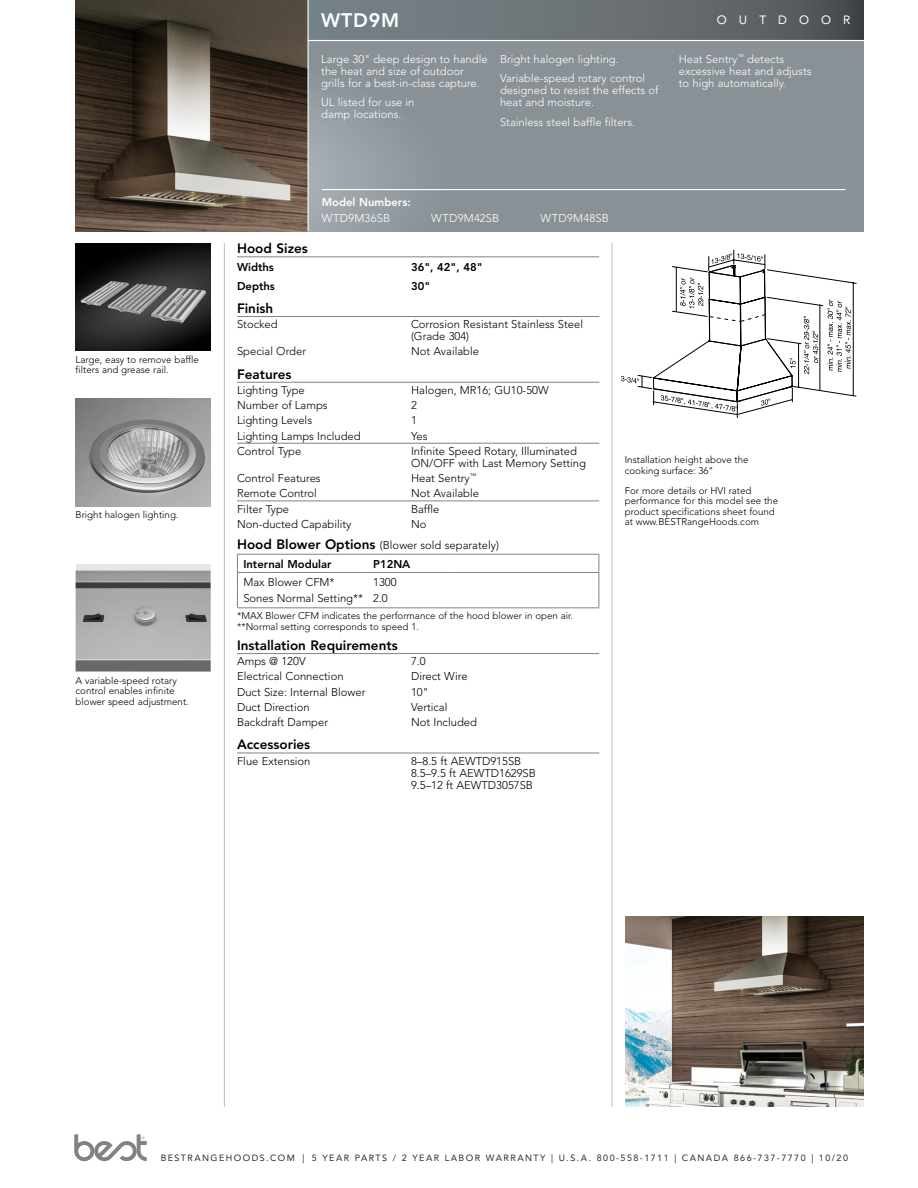
<style>
.page{position:relative;width:918px;height:1188px;background:#fff}
.page>*{position:absolute;margin:0;border:0;box-sizing:border-box;transform-origin:0 0}
.t1{font:800 19.5px "Avenir LT Std";letter-spacing:.04em;color:#fff}
.t2{font:800 13.5px "Avenir LT Std";color:#000}
.t3{font:12px "Avenir LT Std";letter-spacing:1em;color:#fff}
.t4{font:300 11.25px/12px "Avenir LT Std";color:#000}
.t5{font:300 11.25px/12px "Avenir LT Std";color:#fff}
.t6{font:800 11.25px "Avenir LT Std";color:#000}
.t7{font:300 11.25px "Avenir LT Std";letter-spacing:.02em;color:#fff}
.t8{font:800 11.25px "Avenir LT Std";color:#fff}
.t9{font:300 9.75px/10.5px "Avenir LT Std";color:#000}
.t10{font:9px "Avenir LT Std";letter-spacing:.16em;color:#000}
.t11{font:3.75px "Helvetica";color:#000}
.s1{font-weight:800;font-size:13.5px}
</style>
<div class="page">
<svg style="left:309px;top:41px;width:555px;height:190px;background:#8c9398"></svg>
<svg style="left:309px;top:0;width:555px;height:40px;background:#676e73"></svg>
<svg style="left:74px;top:1134px;width:73px;height:28px"></svg>
<hr style="left:612px;top:243px;width:1px;height:864px;background:#bcbec0">
<hr style="left:224px;top:243px;width:1px;height:864px;background:#bcbec0">
<img style="left:76px;top:0;width:232px;height:231px">
<svg style="left:76px;top:564px;width:135px;height:7px"></svg>
<img style="left:76px;top:571px;width:135px;height:101px">
<img style="left:625px;top:916px;width:238px;height:191px">
<img style="left:76px;top:398px;width:135px;height:108px">
<img style="left:76px;top:243px;width:135px;height:108px">
<img style="left:76px;top:246px;width:135px;height:103px">
<hr style="left:322px;top:189px;width:524px;height:1px;background:#fff">
<hr style="left:237px;top:256px;width:362px;height:1px;background:#808285">
<hr style="left:237px;top:316px;width:362px;height:1px;background:#808285">
<hr style="left:237px;top:382px;width:362px;height:1px;background:#808285">
<hr style="left:237px;top:443px;width:362px;height:1px;background:#808285">
<hr style="left:237px;top:501px;width:362px;height:1px;background:#808285">
<hr style="left:237px;top:653px;width:362px;height:1px;background:#808285">
<hr style="left:237px;top:753px;width:362px;height:1px;background:#808285">
<svg style="left:599px;top:555px;width:1px;height:52px"></svg>
<hr style="left:237px;top:607px;width:130px;height:1px;background:#808285">
<hr style="left:367px;top:607px;width:84px;height:1px;background:#808285">
<hr style="left:451px;top:607px;width:148px;height:1px;background:#808285">
<hr style="left:237px;top:572px;width:130px;height:1px;background:#808285">
<hr style="left:367px;top:572px;width:84px;height:1px;background:#808285">
<hr style="left:451px;top:572px;width:148px;height:1px;background:#808285">
<hr style="left:237px;top:554px;width:130px;height:1px;background:#808285">
<hr style="left:367px;top:554px;width:84px;height:1px;background:#808285">
<hr style="left:451px;top:554px;width:148px;height:1px;background:#808285">
<svg style="left:237px;top:555px;width:1px;height:52px"></svg>
<svg style="left:621px;top:250px;width:235px;height:168px"></svg>
<hr style="left:820px;top:305px;width:1px;height:86px;background:#000">
<hr style="left:676px;top:267px;width:1px;height:45px;background:#000">
<p class="t9" style="left:76px;top:354px;width:125px">Large, easy to remove baffle filters and grease rail.</p>
<p class="t9" style="left:76px;top:509px;width:104px">Bright halogen lighting.</p>
<p class="t9" style="left:76px;top:675px;width:115px">A variable-speed rotary control enables infinite blower speed adjustment.</p>
<h1 class="t1" style="left:321px;top:9px;width:79px">WTD9M</h1>
<p class="t5" style="left:321px;top:53px;width:168px">Large 30" deep design to handle the heat and size of outdoor grills for a best-in-class capture.</p>
<p class="t5" style="left:321px;top:96px;width:95px">UL listed for use in damp locations.</p>
<p class="t5" style="left:500px;top:49px;width:147px;line-height:19.5px">Bright halogen lighting.<br>Variable-speed rotary control</p>
<p class="t5" style="left:500px;top:84px;width:160px">designed to resist the effects of heat and moisture.</p>
<p class="t5" style="left:500px;top:116px;width:137px">Stainless steel baffle filters.</p>
<p class="t3" style="left:717px;top:13px;width:135px">OUTDOOR</p>
<p class="t5" style="left:679px;top:53px;width:134px">Heat Sentry<sup>™</sup> detects excessive heat and adjusts to high automatically.</p>
<p class="t8" style="left:322px;top:195px;width:90px">Model Numbers:</p>
<p class="t7" style="left:322px;top:211px;width:70px">WTD9M36SB</p>
<p class="t5" style="left:431px;top:212px;width:70px">WTD9M42SB</p>
<p class="t7" style="left:541px;top:211px;width:70px">WTD9M48SB</p>
<p class="t2" style="left:237px;top:241px;width:72px">Hood Sizes</p>
<p class="t6" style="left:237px;top:261px;width:38px">Widths</p>
<p class="t6" style="left:411px;top:261px;width:73px">36", 42", 48"</p>
<p class="t6" style="left:237px;top:279px;width:39px">Depths</p>
<p class="t6" style="left:411px;top:279px;width:21px">30"</p>
<p class="t2" style="left:237px;top:300px;width:38px">Finish</p>
<p class="t4" style="left:237px;top:318px;width:42px">Stocked</p>
<p class="t4" style="left:411px;top:318px;width:174px">Corrosion Resistant Stainless Steel (Grade 304)</p>
<p class="t4" style="left:237px;top:346px;width:71px">Special Order</p>
<p class="t4" style="left:411px;top:346px;width:70px">Not Available</p>
<p class="t2" style="left:237px;top:366px;width:56px">Features</p>
<p class="t4" style="left:237px;top:384px;width:69px">Lighting Type</p>
<p class="t4" style="left:411px;top:384px;width:139px">Halogen, MR16; GU10-50W</p>
<p class="t4" style="left:237px;top:399px;width:92px">Number of Lamps</p>
<p class="t4" style="left:411px;top:399px;width:7px">2</p>
<p class="t4" style="left:237px;top:414px;width:77px">Lighting Levels</p>
<p class="t4" style="left:411px;top:414px;width:7px">1</p>
<p class="t4" style="left:237px;top:430px;width:125px">Lighting Lamps Included</p>
<p class="t4" style="left:411px;top:430px;width:18px">Yes</p>
<p class="t4" style="left:237px;top:445px;width:66px">Control Type</p>
<p class="t4" style="left:411px;top:445px;width:176px">Infinite Speed Rotary, Illuminated<br>ON/OFF with Last Memory Setting</p>
<p class="t4" style="left:237px;top:472px;width:85px">Control Features</p>
<p class="t4" style="left:411px;top:472px;width:67px">Heat Sentry<sup>™</sup></p>
<p class="t4" style="left:237px;top:487px;width:81px">Remote Control</p>
<p class="t4" style="left:411px;top:487px;width:70px">Not Available</p>
<p class="t4" style="left:237px;top:503px;width:54px">Filter Type</p>
<p class="t4" style="left:411px;top:503px;width:30px">Baffle</p>
<p class="t4" style="left:237px;top:518px;width:116px">Non-ducted Capability</p>
<p class="t4" style="left:237px;top:513px;width:263px;line-height:21.3px;text-indent:174px">No<br><span class="s1">Hood Blower Options</span> (Blower sold separately)</p>
<p class="t6" style="left:243px;top:557px;width:90px">Internal Modular</p>
<p class="t6" style="left:373px;top:557px;width:39px">P12NA</p>
<p class="t4" style="left:243px;top:576px;width:93px">Max Blower CFM*</p>
<p class="t4" style="left:243px;top:575px;width:155px;line-height:16px;text-indent:130px">1300<br>Sones Normal Setting** 2.0</p>
<p class="t9" style="left:237px;top:611px;width:338px">*MAX Blower CFM indicates the performance of the hood blower in open air. **Normal setting corresponds to speed 1.</p>
<p class="t2" style="left:237px;top:637px;width:162px">Installation Requirements</p>
<p class="t4" style="left:237px;top:655px;width:70px">Amps @ 120V</p>
<p class="t4" style="left:411px;top:655px;width:16px">7.0</p>
<p class="t4" style="left:237px;top:671px;width:108px">Electrical Connection</p>
<p class="t4" style="left:411px;top:671px;width:58px">Direct Wire</p>
<p class="t4" style="left:237px;top:686px;width:130px">Duct Size: Internal Blower</p>
<p class="t4" style="left:411px;top:686px;width:19px">10"</p>
<p class="t4" style="left:237px;top:701px;width:74px">Duct Direction</p>
<p class="t4" style="left:411px;top:701px;width:38px">Vertical</p>
<p class="t4" style="left:237px;top:716px;width:93px">Backdraft Damper</p>
<p class="t4" style="left:411px;top:716px;width:67px">Not Included</p>
<p class="t2" style="left:237px;top:737px;width:75px">Accessories</p>
<p class="t4" style="left:237px;top:755px;width:75px">Flue Extension</p>
<p class="t4" style="left:411px;top:755px;width:126px">8–8.5 ft AEWTD915SB<br>8.5–9.5 ft AEWTD1629SB<br>9.5–12 ft AEWTD3057SB</p>
<p class="t11" style="left:676px;top:264px;width:3px">•</p>
<p class="t11" style="left:708px;top:264px;width:3px">•</p>
<p class="t11" style="left:641px;top:373px;width:3px">•</p>
<p class="t11" style="left:641px;top:384px;width:3px">•</p>
<p class="t9" style="left:625px;top:455px;width:125px">Installation height above the cooking surface: 36"</p>
<p class="t9" style="left:625px;top:485px;width:155px">For more details or HVI rated performance for this model see the product specifications sheet found at www.BESTRangeHoods.com</p>
<p class="t11" style="left:819px;top:302px;width:3px">•</p>
<p class="t10" style="left:161px;top:1153px;width:689px">BESTRANGEHOODS.COM | 5 YEAR PARTS / 2 YEAR LABOR WARRANTY | U.S.A. 800-558-1711 | CANADA 866-737-7770 | 10/20</p>
</div>
